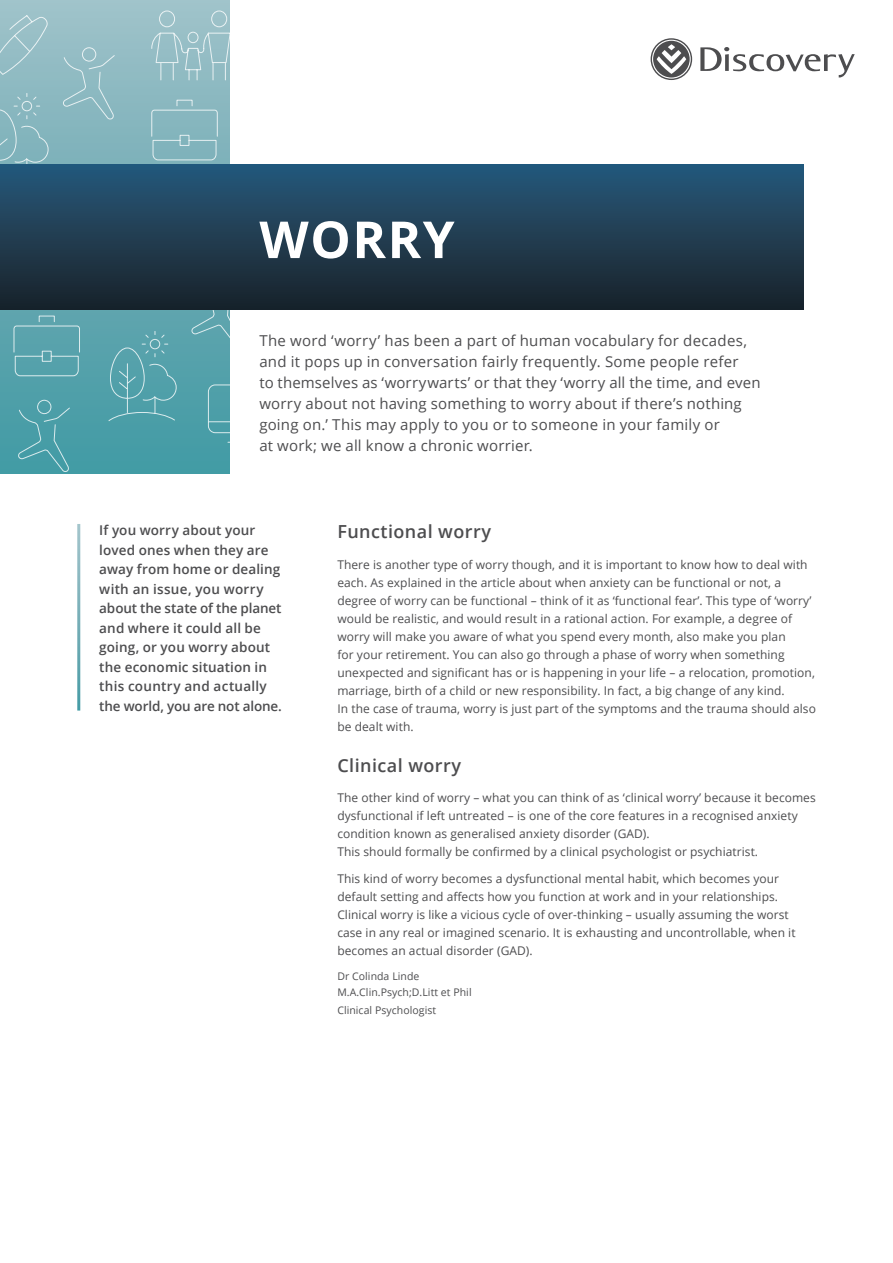
<style>
.page{position:relative;width:893px;height:1263px;background:#fff}
.page>*{position:absolute;margin:0;border:0;box-sizing:border-box;transform-origin:0 0}
.t1{font:700 51px "Open Sans";letter-spacing:.03em;color:#fff}
.t2{font:600 18px "Open Sans";letter-spacing:.025em;color:#4d4d4f}
.t3{font:15px/21px "Open Sans";letter-spacing:.015em;color:#4d4d4f}
.t4{font:600 13.5px/19.5px "Open Sans";letter-spacing:.01em;color:#4d4d4f}
.t5{font:12px/18px "Open Sans";letter-spacing:.005em;color:#4d4d4f}
.t6{font:10.5px/16.5px "Open Sans";letter-spacing:.005em;color:#4d4d4f}
</style>
<div class="page">
<svg style="left:651px;top:38px;width:41px;height:42px"></svg>
<svg style="left:700px;top:47px;width:155px;height:30px"></svg>
<svg style="left:0;top:0;width:230px;height:474px;background:#6baab3"></svg>
<svg style="left:0;top:93px;width:49px;height:71px;background:#8ab8c0"></svg>
<svg style="left:62px;top:47px;width:53px;height:74px;background:#93bdc4"></svg>
<svg style="left:151px;top:99px;width:67px;height:62px;background:#8cb9c1"></svg>
<svg style="left:0;top:15px;width:48px;height:71px;background:#99c0c7"></svg>
<svg style="left:208px;top:384px;width:22px;height:59px"></svg>
<svg style="left:151px;top:10px;width:79px;height:71px;background:#9ec3c9"></svg>
<svg style="left:190px;top:309px;width:40px;height:39px;background:#61a4ad"></svg>
<svg style="left:13px;top:315px;width:67px;height:61px;background:#62a8b1"></svg>
<svg style="left:108px;top:331px;width:69px;height:91px;background:#5ca5ae"></svg>
<svg style="left:17px;top:400px;width:53px;height:73px;background:#51a2ab"></svg>
<div style="left:0;top:164px;width:804px;height:145px;background:linear-gradient(to bottom,#26597c,#1a2229)"></div>
<h1 class="t1" style="left:259px;top:204px;width:197px">WORRY</h1>
<p class="t3" style="left:259px;top:330px;width:503px">The word ‘worry’ has been a part of human vocabulary for decades, and it pops up in conversation fairly frequently. Some people refer<br>to themselves as ‘worrywarts’ or that they ‘worry all the time, and even worry about not having something to worry about if there’s nothing going on.’ This may apply to you or to someone in your family or<br>at work; we all know a chronic worrier.</p>
<p class="t4" style="left:99px;top:520px;width:184px">If you worry about your loved ones when they are away from home or dealing with an issue, you worry about the state of the planet and where it could all be going, or you worry about the economic situation in this country and actually the world, you are not alone.</p>
<h2 class="t2" style="left:337px;top:519px;width:155px">Functional worry</h2>
<p class="t5" style="left:337px;top:555px;width:480px">There is another type of worry though, and it is important to know how to deal with each. As explained in the article about when anxiety can be functional or not, a degree of worry can be functional – think of it as ‘functional fear’. This type of ‘worry’ would be realistic, and would result in a rational action. For example, a degree of worry will make you aware of what you spend every month, also make you plan<br>for your retirement. You can also go through a phase of worry when something unexpected and significant has or is happening in your life – a relocation, promotion, marriage, birth of a child or new responsibility. In fact, a big change of any kind.<br>In the case of trauma, worry is just part of the symptoms and the trauma should also be dealt with.</p>
<h2 class="t2" style="left:337px;top:753px;width:125px">Clinical worry</h2>
<p class="t5" style="left:337px;top:789px;width:480px">The other kind of worry – what you can think of as ‘clinical worry’ because it becomes dysfunctional if left untreated – is one of the core features in a recognised anxiety condition known as generalised anxiety disorder (GAD).<br>This should formally be confirmed by a clinical psychologist or psychiatrist.</p>
<p class="t5" style="left:337px;top:869px;width:460px">This kind of worry becomes a dysfunctional mental habit, which becomes your default setting and affects how you function at work and in your relationships.<br>Clinical worry is like a vicious cycle of over-thinking – usually assuming the worst case in any real or imagined scenario. It is exhausting and uncontrollable, when it becomes an actual disorder (GAD).</p>
<p class="t6" style="left:337px;top:967px;width:136px">Dr Colinda Linde<br>M.A.Clin.Psych;D.Litt et Phil</p>
<p class="t6" style="left:337px;top:1002px;width:100px">Clinical Psychologist</p>
</div>
